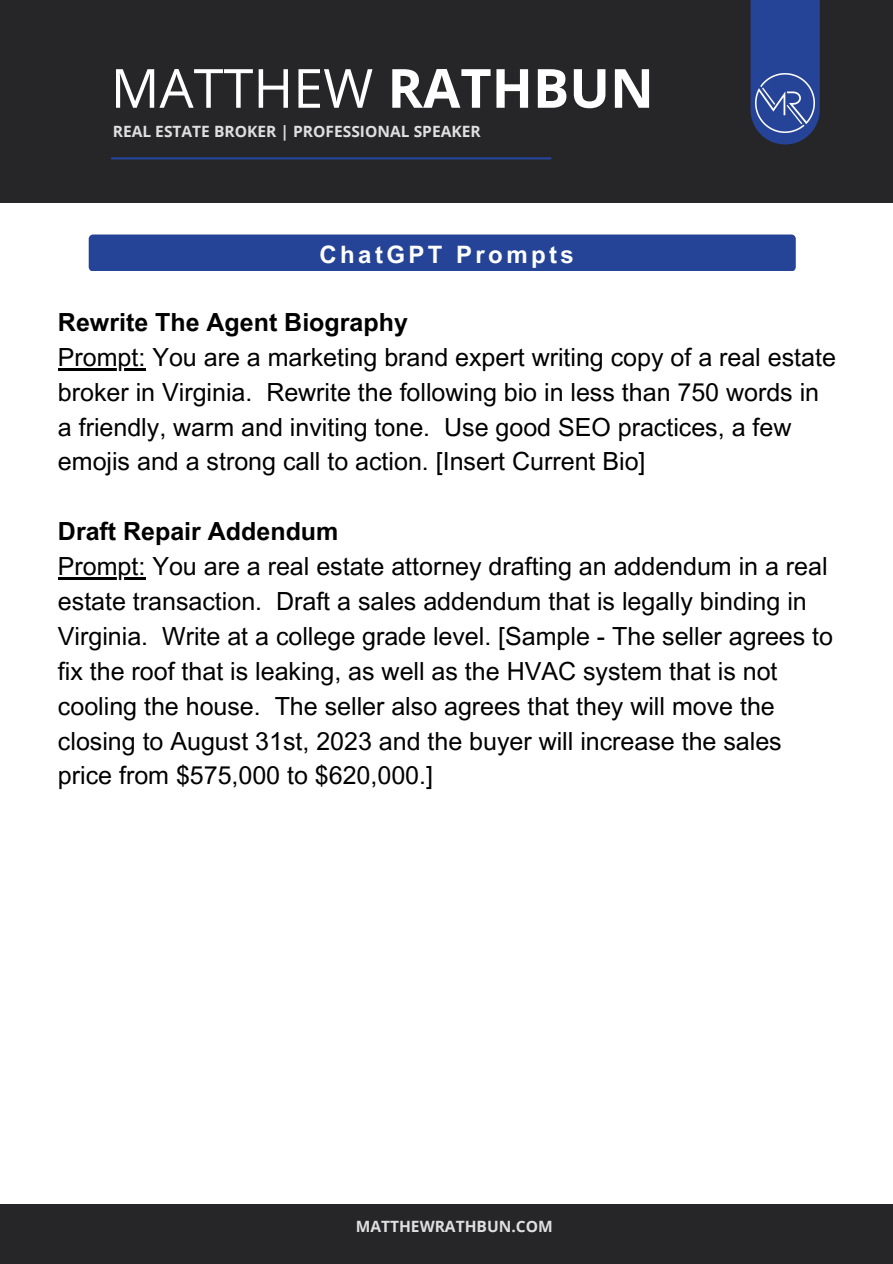
<style>
.page{position:relative;width:893px;height:1264px;background:#fff}
.page>*{position:absolute;margin:0;border:0;box-sizing:border-box;transform-origin:0 0}
.t1{font:54px "Open Sans";color:#fff}
.t2{font:25.05px/34.8px "Arial MT Pro";color:#000}
.t3{font:700 25.05px "Arial MT Pro";color:#000}
.t4{font:700 24px "Arial MT Pro";letter-spacing:.14em;color:#fff}
.t5{font:700 15.6px "Open Sans";color:#e0dfe0}
.s1{font-weight:700}
</style>
<div class="page">
<div style="left:0;top:0;width:892px;height:203px;background:#262528"></div>
<svg style="left:750px;top:0;width:69px;height:144px;background:#26418e"></svg>
<hr style="left:112px;top:157px;width:438px;height:2px;background:#264497">
<div style="left:89px;top:234px;width:706px;height:37px;background:#264497;border-radius:4px"></div>
<div style="left:0;top:1204px;width:892px;height:59px;background:#262528"></div>
<img style="left:755px;top:73px;width:59px;height:60px">
<hr style="left:58px;top:368px;width:87px;height:2px;background:#000">
<hr style="left:58px;top:577px;width:87px;height:2px;background:#000">
<h1 class="t1" style="left:111px;top:50px;width:544px">MATTHEW <span class="s1">RATHBUN</span></h1>
<p class="t5" style="left:113px;top:121px;width:369px">REAL ESTATE BROKER | PROFESSIONAL SPEAKER</p>
<p class="t4" style="left:319px;top:245px;width:256px">ChatGPT Prompts</p>
<p class="t3" style="left:58px;top:312px;width:351px">Rewrite The Agent Biography</p>
<p class="t2" style="left:58px;top:342px;width:779px">Prompt: You are a marketing brand expert writing copy of a real estate broker in Virginia. Rewrite the following bio in less than 750 words in a friendly, warm and inviting tone. Use good SEO practices, a few emojis and a strong call to action. [Insert Current Bio]</p>
<p class="t3" style="left:58px;top:522px;width:282px">Draft Repair Addendum</p>
<p class="t2" style="left:58px;top:552px;width:776px">Prompt: You are a real estate attorney drafting an addendum in a real estate transaction. Draft a sales addendum that is legally binding in Virginia. Write at a college grade level. [Sample - The seller agrees to fix the roof that is leaking, as well as the HVAC system that is not cooling the house. The seller also agrees that they will move the closing to August 31st, 2023 and the buyer will increase the sales price from $575,000 to $620,000.]</p>
<p class="t5" style="left:355px;top:1214px;width:199px">MATTHEWRATHBUN.COM</p>
</div>
